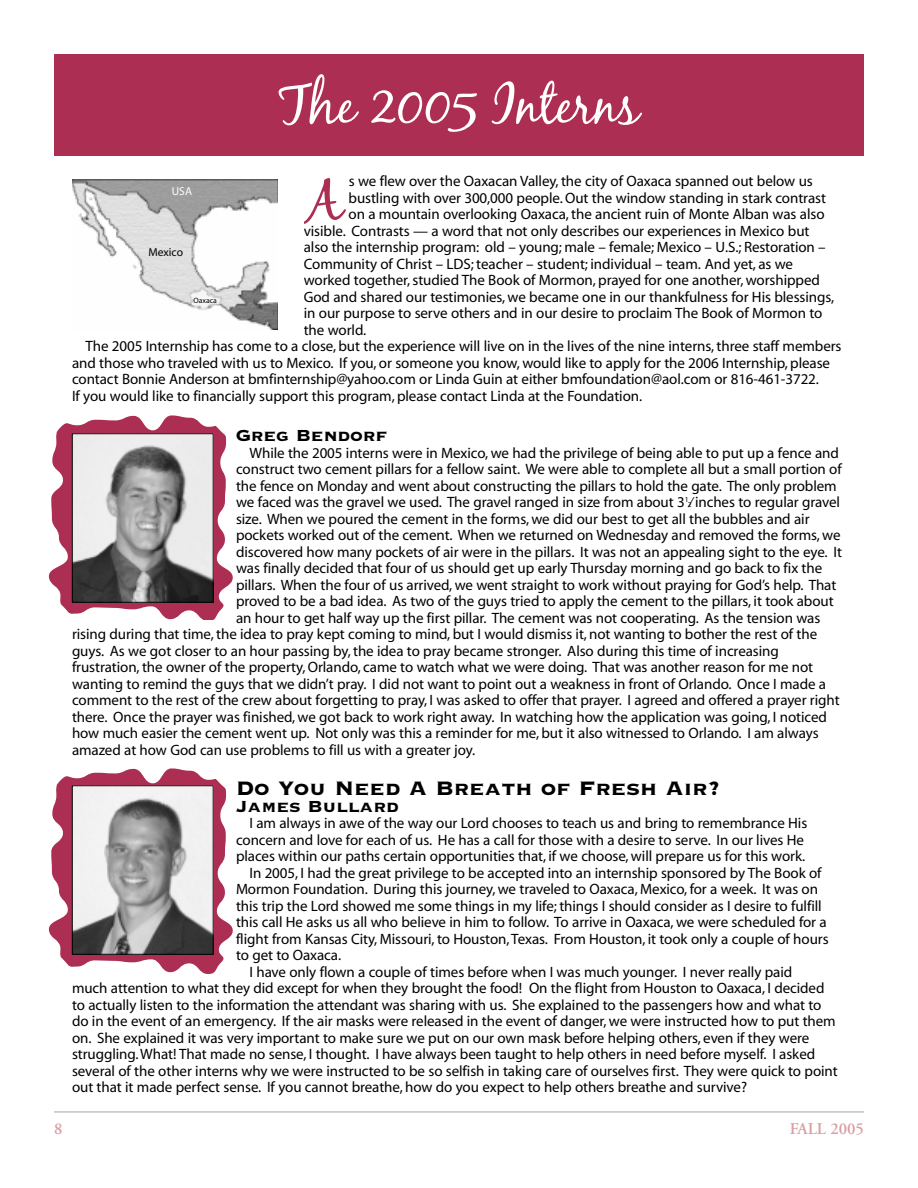
<style>
.page{position:relative;width:918px;height:1188px;background:#fff}
.page>*{position:absolute;margin:0;border:0;box-sizing:border-box;transform-origin:0 0}
.t1{font:54.6px "Black Jack";color:#ac2e52}
.t2{font:54px "Black Jack";letter-spacing:-.005em;color:#fff}
.t3{font:25.5px "Copperplate Thirty Three BC";letter-spacing:-.005em;color:#000}
.t4{font:21px "Copperplate Thirty Three BC";letter-spacing:-.005em;color:#000}
.t5{font:600 16.5px "Adobe Garamond";letter-spacing:-.005em;color:#d9a0a2}
.t6{font:15px "Myriad";letter-spacing:-.005em;color:#000}
.t7{font:11.55px "Myriad";color:#000}
.t8{font:11.55px "Myriad";color:#fff}
.t9{font:7.8px "Myriad";color:#000}
.s1{font-size:7.5px}
</style>
<div class="page">
<svg style="left:49px;top:415px;width:184px;height:205px"></svg>
<svg style="left:49px;top:768px;width:184px;height:206px"></svg>
<div style="left:54px;top:54px;width:810px;height:102px;background:#ac2e52"></div>
<hr style="left:54px;top:1112px;width:810px;height:1px;background:#a5a5a5">
<img style="left:74px;top:787px;width:138px;height:166px">
<div style="left:72px;top:785px;width:142px;height:170px;border:1px solid #000"></div>
<img style="left:74px;top:435px;width:138px;height:166px">
<div style="left:72px;top:433px;width:142px;height:170px;border:1px solid #000"></div>
<img style="left:72px;top:180px;width:206px;height:150px">
<h2 class="t2" style="left:279px;top:77px;width:362px">The 2005 Interns</h2>
<h1 class="t1" style="left:304px;top:174px;width:41px">A</h1>
<p class="t6" style="left:349px;top:175px;width:466px">s we flew over the Oaxacan Valley, the city of Oaxaca spanned out below us</p>
<p class="t8" style="left:172px;top:187px;width:22px">USA</p>
<p class="t6" style="left:349px;top:192px;width:479px">bustling with over 300,000 people. Out the window standing in stark contrast</p>
<p class="t6" style="left:349px;top:208px;width:478px">on a mountain overlooking Oaxaca, the ancient ruin of Monte Alban was also</p>
<p class="t6" style="left:304px;top:225px;width:507px">visible. Contrasts — a word that not only describes our experiences in Mexico but</p>
<p class="t6" style="left:304px;top:241px;width:524px">also the internship program: old – young; male – female; Mexico – U.S.; Restoration –</p>
<p class="t6" style="left:304px;top:258px;width:491px">Community of Christ – LDS; teacher – student; individual – team. And yet, as we</p>
<p class="t6" style="left:304px;top:274px;width:518px">worked together, studied The Book of Mormon, prayed for one another, worshipped</p>
<p class="t6" style="left:304px;top:291px;width:532px">God and shared our testimonies, we became one in our thankfulness for His blessings,</p>
<p class="t6" style="left:304px;top:307px;width:520px">in our purpose to serve others and in our desire to proclaim The Book of Mormon to</p>
<p class="t6" style="left:304px;top:324px;width:64px">the world.</p>
<p class="t6" style="left:86px;top:340px;width:758px">The 2005 Internship has come to a close, but the experience will live on in the lives of the nine interns, three staff members</p>
<p class="t6" style="left:72px;top:357px;width:760px">and those who traveled with us to Mexico. If you, or someone you know, would like to apply for the 2006 Internship, please</p>
<p class="t6" style="left:72px;top:373px;width:749px">contact Bonnie Anderson at bmfinternship@yahoo.com or Linda Guin at either bmfoundation@aol.com or 816-461-3722.</p>
<p class="t6" style="left:72px;top:390px;width:572px">If you would like to financially support this program, please contact Linda at the Foundation.</p>
<h3 class="t4" style="left:236px;top:422px;width:153px">Greg Bendorf</h3>
<p class="t6" style="left:250px;top:447px;width:591px">While the 2005 interns were in Mexico, we had the privilege of being able to put up a fence and</p>
<p class="t6" style="left:236px;top:463px;width:607px">construct two cement pillars for a fellow saint. We were able to complete all but a small portion of</p>
<p class="t6" style="left:236px;top:480px;width:602px">the fence on Monday and went about constructing the pillars to hold the gate. The only problem</p>
<p class="t6" style="left:236px;top:496px;width:606px">we faced was the gravel we used. The gravel ranged in size from about 3<sup>1</sup><span class="s1">2</span>⁄inches to regular gravel</p>
<p class="t6" style="left:236px;top:513px;width:575px">size. When we poured the cement in the forms, we did our best to get all the bubbles and air</p>
<p class="t6" style="left:236px;top:529px;width:606px">pockets worked out of the cement. When we returned on Wednesday and removed the forms, we</p>
<p class="t6" style="left:236px;top:546px;width:608px">discovered how many pockets of air were in the pillars. It was not an appealing sight to the eye. It</p>
<p class="t6" style="left:236px;top:562px;width:588px">was finally decided that four of us should get up early Thursday morning and go back to fix the</p>
<p class="t6" style="left:236px;top:579px;width:602px">pillars. When the four of us arrived, we went straight to work without praying for God’s help. That</p>
<p class="t6" style="left:236px;top:595px;width:599px">proved to be a bad idea. As two of the guys tried to apply the cement to the pillars, it took about</p>
<p class="t6" style="left:236px;top:612px;width:586px">an hour to get half way up the first pillar. The cement was not cooperating. As the tension was</p>
<p class="t6" style="left:72px;top:628px;width:747px">rising during that time, the idea to pray kept coming to mind, but I would dismiss it, not wanting to bother the rest of the</p>
<p class="t6" style="left:72px;top:645px;width:708px">guys. As we got closer to an hour passing by, the idea to pray became stronger. Also during this time of increasing</p>
<p class="t6" style="left:72px;top:661px;width:743px">frustration, the owner of the property, Orlando, came to watch what we were doing. That was another reason for me not</p>
<p class="t6" style="left:72px;top:678px;width:756px">wanting to remind the guys that we didn’t pray. I did not want to point out a weakness in front of Orlando. Once I made a</p>
<p class="t6" style="left:72px;top:694px;width:769px">comment to the rest of the crew about forgetting to pray, I was asked to offer that prayer. I agreed and offered a prayer right</p>
<p class="t6" style="left:72px;top:711px;width:757px">there. Once the prayer was finished, we got back to work right away. In watching how the application was going, I noticed</p>
<p class="t6" style="left:72px;top:727px;width:748px">how much easier the cement went up. Not only was this a reminder for me, but it also witnessed to Orlando. I am always</p>
<p class="t6" style="left:72px;top:744px;width:405px">amazed at how God can use problems to fill us with a greater joy.</p>
<h3 class="t3" style="left:236px;top:771px;width:486px">Do You Need A Breath of Fresh Air?</h3>
<h3 class="t4" style="left:236px;top:792px;width:165px">James Bullard</h3>
<p class="t6" style="left:250px;top:817px;width:559px">I am always in awe of the way our Lord chooses to teach us and bring to remembrance His</p>
<p class="t6" style="left:236px;top:834px;width:570px">concern and love for each of us. He has a call for those with a desire to serve. In our lives He</p>
<p class="t6" style="left:236px;top:850px;width:571px">places within our paths certain opportunities that, if we choose, will prepare us for this work.</p>
<p class="t6" style="left:250px;top:867px;width:574px">In 2005, I had the great privilege to be accepted into an internship sponsored by The Book of</p>
<p class="t6" style="left:236px;top:883px;width:584px">Mormon Foundation. During this journey, we traveled to Oaxaca, Mexico, for a week. It was on</p>
<p class="t6" style="left:236px;top:900px;width:587px">this trip the Lord showed me some things in my life; things I should consider as I desire to fulfill</p>
<p class="t6" style="left:236px;top:916px;width:592px">this call He asks us all who believe in him to follow. To arrive in Oaxaca, we were scheduled for a</p>
<p class="t6" style="left:236px;top:933px;width:594px">flight from Kansas City, Missouri, to Houston, Texas. From Houston, it took only a couple of hours</p>
<p class="t6" style="left:236px;top:949px;width:107px">to get to Oaxaca.</p>
<p class="t6" style="left:250px;top:966px;width:544px">I have only flown a couple of times before when I was much younger. I never really paid</p>
<p class="t6" style="left:72px;top:982px;width:754px">much attention to what they did except for when they brought the food! On the flight from Houston to Oaxaca, I decided</p>
<p class="t6" style="left:72px;top:999px;width:751px">to actually listen to the information the attendant was sharing with us. She explained to the passengers how and what to</p>
<p class="t6" style="left:72px;top:1015px;width:765px">do in the event of an emergency. If the air masks were released in the event of danger, we were instructed how to put them</p>
<p class="t6" style="left:72px;top:1032px;width:739px">on. She explained it was very important to make sure we put on our own mask before helping others, even if they were</p>
<p class="t6" style="left:72px;top:1048px;width:745px">struggling. What! That made no sense, I thought. I have always been taught to help others in need before myself. I asked</p>
<p class="t6" style="left:72px;top:1065px;width:767px">several of the other interns why we were instructed to be so selfish in taking care of ourselves first. They were quick to point</p>
<p class="t6" style="left:72px;top:1081px;width:677px">out that it made perfect sense. If you cannot breathe, how do you expect to help others breathe and survive?</p>
<p class="t7" style="left:148px;top:248px;width:36px">Mexico</p>
<p class="t9" style="left:193px;top:297px;width:25px">Oaxaca</p>
<p class="t5" style="left:54px;top:1122px;width:10px">8</p>
<p class="t5" style="left:790px;top:1122px;width:76px">FALL 2005</p>
</div>
